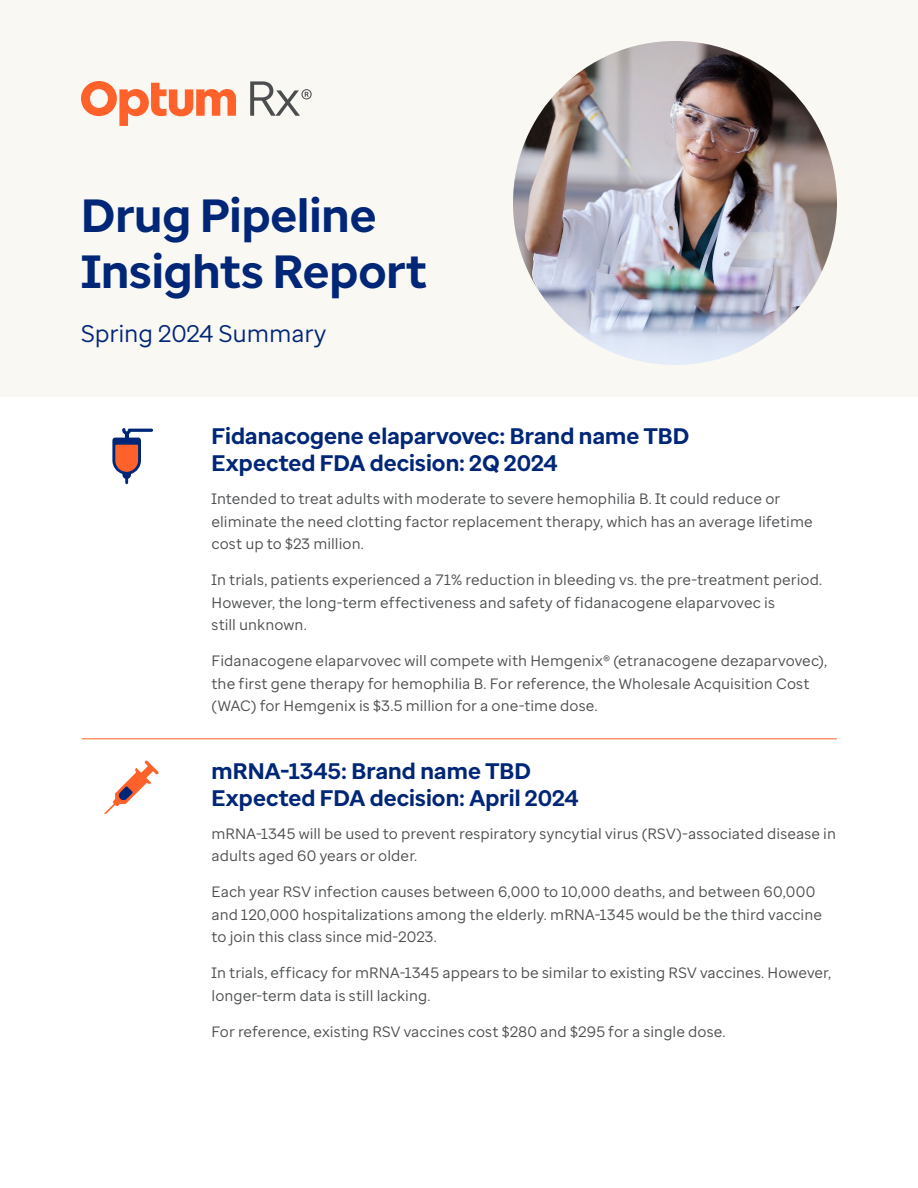
<style>
.page{position:relative;width:918px;height:1188px;background:#fff}
.page>*{position:absolute;margin:0;border:0;box-sizing:border-box;transform-origin:0 0}
.t1{font:700 46.5px/55.8px "Optum Sans";color:#002677}
.t2{font:24px "Optum Sans";letter-spacing:-.005em;color:#002677}
.t3{font:700 22.5px/27px "Optum Sans";letter-spacing:.005em;color:#002677}
.t4{font:15px/22.5px "Optum Sans";letter-spacing:.005em;color:#4b4d4f}
</style>
<div class="page">
<div style="left:0;top:0;width:918px;height:396px;background:#faf8f2"></div>
<img style="left:513px;top:41px;width:324px;height:324px;border-radius:162px">
<svg style="left:104px;top:761px;width:55px;height:53px"></svg>
<hr style="left:82px;top:738px;width:755px;height:1px;background:#ff612b">
<svg style="left:112px;top:428px;width:41px;height:56px"></svg>
<svg style="left:250px;top:81px;width:62px;height:35px"></svg>
<svg style="left:81px;top:81px;width:155px;height:45px"></svg>
<h1 class="t1" style="left:81px;top:188px;width:347px">Drug Pipeline<br>Insights Report</h1>
<h2 class="t2" style="left:81px;top:318px;width:247px">Spring 2024 Summary</h2>
<h3 class="t3" style="left:212px;top:422px;width:479px">Fidanacogene elaparvovec: Brand name TBD<br>Expected FDA decision: 2Q 2024</h3>
<p class="t4" style="left:212px;top:487px;width:603px">Intended to treat adults with moderate to severe hemophilia B. It could reduce or eliminate the need clotting factor replacement therapy, which has an average lifetime cost up to $23 million.</p>
<p class="t4" style="left:212px;top:568px;width:612px">In trials, patients experienced a 71% reduction in bleeding vs. the pre-treatment period.<br>However, the long-term effectiveness and safety of fidanacogene elaparvovec is<br>still unknown.</p>
<p class="t4" style="left:212px;top:649px;width:617px">Fidanacogene elaparvovec will compete with Hemgenix® (etranacogene dezaparvovec), the first gene therapy for hemophilia B. For reference, the Wholesale Acquisition Cost (WAC) for Hemgenix is $3.5 million for a one-time dose.</p>
<h3 class="t3" style="left:212px;top:757px;width:369px">mRNA-1345: Brand name TBD<br>Expected FDA decision: April 2024</h3>
<p class="t4" style="left:212px;top:822px;width:626px">mRNA-1345 will be used to prevent respiratory syncytial virus (RSV)-associated disease in adults aged 60 years or older.</p>
<p class="t4" style="left:212px;top:881px;width:612px">Each year RSV infection causes between 6,000 to 10,000 deaths, and between 60,000 and 120,000 hospitalizations among the elderly. mRNA-1345 would be the third vaccine to join this class since mid-2023.</p>
<p class="t4" style="left:212px;top:962px;width:621px">In trials, efficacy for mRNA-1345 appears to be similar to existing RSV vaccines. However, longer-term data is still lacking.</p>
<p class="t4" style="left:212px;top:1020px;width:516px">For reference, existing RSV vaccines cost $280 and $295 for a single dose.</p>
</div>
